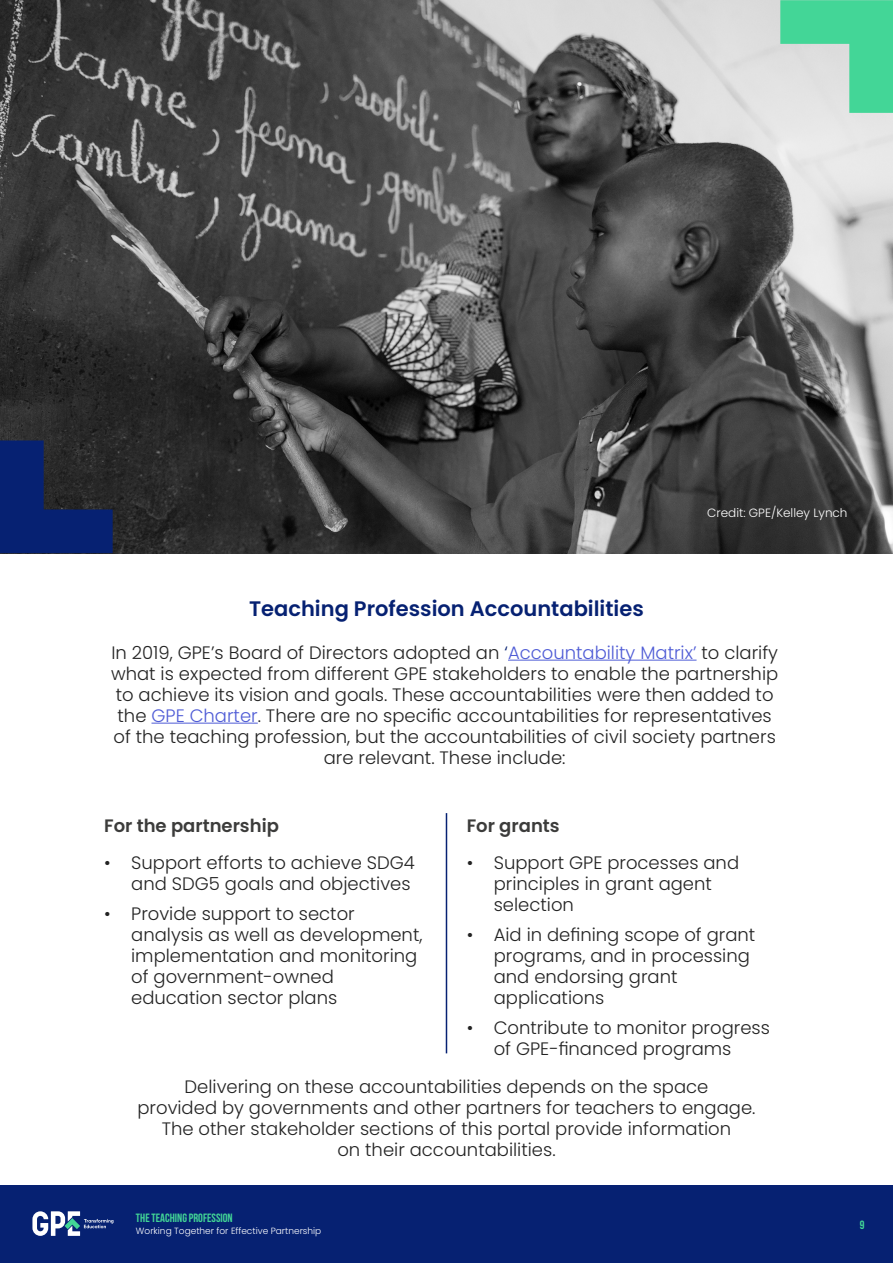
<style>
.page{position:relative;width:893px;height:1263px;background:#fff}
.page>*{position:absolute;margin:0;border:0;box-sizing:border-box;transform-origin:0 0}
.t1{font:600 21px "Poppins";color:#062172}
.t2{font:300 18px/21px "Poppins";color:#232323}
.t3{font:600 18px "Poppins";color:#3c3c3b}
.t4{font:700 12px "Bebas Neue";color:#42d696}
.t5{font:300 12px "Poppins";color:#fff}
.t6{font:300 9px "Poppins";color:#fff}
.s1{color:#062172}
.s2{color:#4f5cd6}
</style>
<div class="page">
<hr style="left:508px;top:660px;width:188px;height:1px;background:#4f5cd6">
<hr style="left:151px;top:723px;width:107px;height:1px;background:#4f5cd6">
<img style="left:0;top:0;width:893px;height:553px">
<svg style="left:780px;top:0;width:113px;height:113px;background:#7ed9b2"></svg>
<svg style="left:0;top:440px;width:113px;height:113px;background:#132356"></svg>
<hr style="left:446px;top:813px;width:1px;height:240px;background:#062172">
<div style="left:0;top:1185px;width:893px;height:78px;background:#062172"></div>
<svg style="left:32px;top:1211px;width:81px;height:25px"></svg>
<p class="t5" style="left:707px;top:506px;width:142px">Credit: GPE/Kelley Lynch</p>
<p class="t1" style="left:249px;top:596px;width:396px">Teaching Profession Accountabilities</p>
<p class="t2" style="left:111px;top:642px;width:669px;text-align:center">In 2019, GPE’s Board of Directors adopted an <span class="s1">‘</span><span class="s2">Accountability Matrix’</span> to clarify what is expected from different GPE stakeholders to enable the partnership to achieve its vision and goals. These accountabilities were then added to the <span class="s2">GPE Charter</span>. There are no specific accountabilities for representatives of the teaching profession, but the accountabilities of civil society partners are relevant. These include:</p>
<p class="t3" style="left:104px;top:815px;width:176px">For the partnership</p>
<p class="t2" style="left:104px;top:852px;width:312px;text-align:right">• Support efforts to achieve SDG4 and SDG5 goals and objectives</p>
<p class="t2" style="left:131px;top:903px;width:293px;text-indent:-27px">• Provide support to sector analysis as well as development, implementation and monitoring of government-owned education sector plans</p>
<p class="t3" style="left:467px;top:815px;width:94px">For grants</p>
<p class="t2" style="left:494px;top:852px;width:247px;text-indent:-27px">• Support GPE processes and principles in grant agent selection</p>
<p class="t2" style="left:494px;top:924px;width:263px;text-indent:-27px">• Aid in defining scope of grant programs, and in processing and endorsing grant applications</p>
<p class="t2" style="left:494px;top:1018px;width:278px;text-indent:-27px">• Contribute to monitor progress of GPE-financed programs</p>
<p class="t2" style="left:137px;top:1076px;width:620px;text-align:center">Delivering on these accountabilities depends on the space<br>provided by governments and other partners for teachers to engage.<br>The other stakeholder sections of this portal provide information<br>on their accountabilities.</p>
<p class="t4" style="left:136px;top:1211px;width:98px">THE TEACHING PROFESSION</p>
<p class="t6" style="left:136px;top:1225px;width:187px">Working Together for Effective Partnership</p>
<p class="t4" style="left:136px;top:1211px;width:137px">GLOBAL PARTNE SHIP FOR EDUCATION</p>
<p class="t6" style="left:174px;top:1225px;width:62px">together for e</p>
<p class="t6" style="left:270px;top:1225px;width:8px">p</p>
<p class="t4" style="left:860px;top:1211px;width:6px">9</p>
<p class="t4" style="left:860px;top:1218px;width:6px">9</p>
</div>
